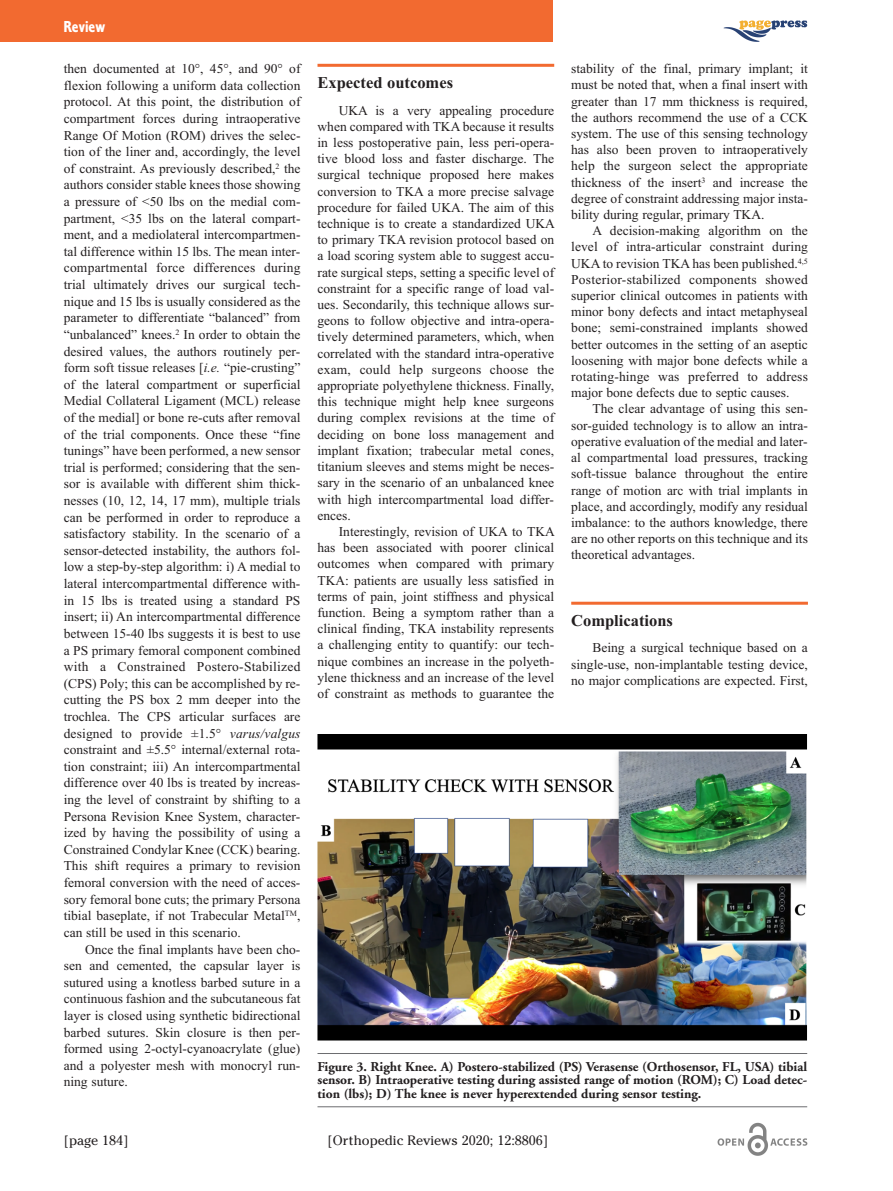
<style>
.page{position:relative;width:893px;height:1191px;background:#fff}
.page>*{position:absolute;margin:0;border:0;box-sizing:border-box;transform-origin:0 0}
.t1{font:700 16.5px "Times New Roman";color:#231f20}
.t2{font:16.5px "Corinthian Bold Condensed Plain";color:#fff}
.t3{font:13.5px/16.2px "Times New Roman";color:#231f20;text-align:justify}
.t4{font:700 13.5px/13.5px "Adobe Garamond";color:#231f20;text-align:justify}
.t5{font:13.5px "Cheltenham";color:#231f20}
.s1{font-style:italic}
</style>
<div class="page">
<hr style="left:317px;top:64px;width:237px;height:3px;background:#f26a30">
<hr style="left:571px;top:601px;width:237px;height:3px;background:#f26a30">
<div style="left:0;top:0;width:553px;height:42px;background:#f26a30"></div>
<img style="left:717px;top:1123px;width:91px;height:33px">
<img style="left:723px;top:20px;width:84px;height:22px">
<img style="left:317px;top:734px;width:490px;height:306px">
<hr style="left:317px;top:1053px;width:490px;height:1px;background:#6c6d70">
<hr style="left:317px;top:1106px;width:490px;height:1px;background:#6c6d70">
<p class="t2" style="left:63px;top:21px;width:43px">Review</p>
<p class="t3" style="left:64px;top:60px;width:238px;line-height:16.6px">then documented at 10°, 45°, and 90° of flexion following a uniform data collection protocol. At this point, the distribution of compartment forces during intraoperative Range Of Motion (ROM) drives the selec&shy;tion of the liner and, accordingly, the level of constraint. As previously described,<sup>2</sup> the authors consider stable knees those showing a pressure of &lt;50 lbs on the medial com&shy;partment, &lt;35 lbs on the lateral compart&shy;ment, and a mediolateral intercompartmen&shy;tal difference within 15 lbs. The mean inter&shy;compartmental force differences during trial ultimately drives our surgical tech&shy;nique and 15 lbs is usually considered as the parameter to differentiate “balanced” from “unbalanced” knees.<sup>2</sup> In order to obtain the desired values, the authors routinely per&shy;form soft tissue releases [<span class="s1">i.e.</span> “pie-crusting” of the lateral compartment or superficial Medial Collateral Ligament (MCL) release of the medial] or bone re-cuts after removal of the trial components. Once these “fine tunings” have been performed, a new sensor trial is performed; considering that the sen&shy;sor is available with different shim thick&shy;nesses (10, 12, 14, 17 mm), multiple trials can be performed in order to reproduce a satisfactory stability. In the scenario of a sensor-detected instability, the authors fol&shy;low a step-by-step algorithm: i) A medial to lateral intercompartmental difference with&shy;in 15 lbs is treated using a standard PS insert; ii) An intercompartmental difference between 15-40 lbs suggests it is best to use a PS primary femoral component combined with a Constrained Postero-Stabilized (CPS) Poly; this can be accomplished by re&shy;cutting the PS box 2 mm deeper into the trochlea. The CPS articular surfaces are designed to provide ±1.5° <span class="s1">varus/valgus </span>constraint and ±5.5° internal/external rota&shy;tion constraint; iii) An intercompartmental difference over 40 lbs is treated by increas&shy;ing the level of constraint by shifting to a Persona Revision Knee System, character&shy;ized by having the possibility of using a Constrained Condylar Knee (CCK) bearing.<br>This shift requires a primary to revision femoral conversion with the need of acces&shy;sory femoral bone cuts; the primary Persona tibial baseplate, if not Trabecular Metal<sup>TM</sup>, can still be used in this scenario.</p>
<p class="t3" style="left:64px;top:940px;width:238px;line-height:16.6px;text-indent:21px">Once the final implants have been cho&shy;sen and cemented, the capsular layer is sutured using a knotless barbed suture in a continuous fashion and the subcutaneous fat layer is closed using synthetic bidirectional barbed sutures. Skin closure is then per&shy;formed using 2-octyl-cyanoacrylate (glue) and a polyester mesh with monocryl run&shy;ning suture.</p>
<p class="t1" style="left:317px;top:73px;width:137px">Expected outcomes</p>
<p class="t3" style="left:317px;top:102px;width:239px;text-indent:21px">UKA is a very appealing procedure when compared with TKA because it results in less postoperative pain, less peri-opera&shy;tive blood loss and faster discharge. The surgical technique proposed here makes conversion to TKA a more precise salvage procedure for failed UKA. The aim of this technique is to create a standardized UKA to primary TKA revision protocol based on a load scoring system able to suggest accu&shy;rate surgical steps, setting a specific level of constraint for a specific range of load val&shy;ues. Secondarily, this technique allows sur&shy;geons to follow objective and intra-opera&shy;tively determined parameters, which, when correlated with the standard intra-operative exam, could help surgeons choose the appropriate polyethylene thickness. Finally, this technique might help knee surgeons during complex revisions at the time of deciding on bone loss management and implant fixation; trabecular metal cones, titanium sleeves and stems might be neces&shy;sary in the scenario of an unbalanced knee with high intercompartmental load differ&shy;ences.</p>
<p class="t3" style="left:317px;top:523px;width:239px;text-indent:21px">Interestingly, revision of UKA to TKA has been associated with poorer clinical outcomes when compared with primary TKA: patients are usually less satisfied in terms of pain, joint stiffness and physical function. Being a symptom rather than a clinical finding, TKA instability represents a challenging entity to quantify: our tech&shy;nique combines an increase in the polyeth&shy;ylene thickness and an increase of the level of constraint as methods to guarantee the</p>
<p class="t3" style="left:571px;top:60px;width:238px">stability of the final, primary implant; it must be noted that, when a final insert with greater than 17 mm thickness is required, the authors recommend the use of a CCK system. The use of this sensing technology has also been proven to intraoperatively help the surgeon select the appropriate thickness of the insert<sup>3</sup> and increase the degree of constraint addressing major insta&shy;bility during regular, primary TKA.</p>
<p class="t3" style="left:571px;top:222px;width:238px;text-indent:21px">A decision-making algorithm on the level of intra-articular constraint during UKA to revision TKA has been published.<sup>4,5<br></sup>Posterior-stabilized components showed superior clinical outcomes in patients with minor bony defects and intact metaphyseal bone; semi-constrained implants showed better outcomes in the setting of an aseptic loosening with major bone defects while a rotating-hinge was preferred to address major bone defects due to septic causes.</p>
<p class="t3" style="left:571px;top:401px;width:238px;text-indent:21px">The clear advantage of using this sen&shy;sor-guided technology is to allow an intra&shy;operative evaluation of the medial and later&shy;al compartmental load pressures, tracking soft-tissue balance throughout the entire range of motion arc with trial implants in place, and accordingly, modify any residual imbalance: to the authors knowledge, there are no other reports on this technique and its theoretical advantages.</p>
<p class="t1" style="left:571px;top:610px;width:103px">Complications</p>
<p class="t3" style="left:571px;top:639px;width:238px;text-indent:21px">Being a surgical technique based on a single-use, non-implantable testing device, no major complications are expected. First,</p>
<p class="t4" style="left:317px;top:1061px;width:491px">Figure 3. Right Knee. A) Postero-stabilized (PS) Verasense (Orthosensor, FL, USA) tibial sensor. B) Intraoperative testing during assisted range of motion (ROM); C) Load detec&shy;tion (lbs); D) The knee is never hyperextended during sensor testing.</p>
<p class="t5" style="left:64px;top:1132px;width:66px">[page 184]</p>
<p class="t5" style="left:328px;top:1132px;width:222px">[Orthopedic Reviews 2020; 12:8806]</p>
</div>
